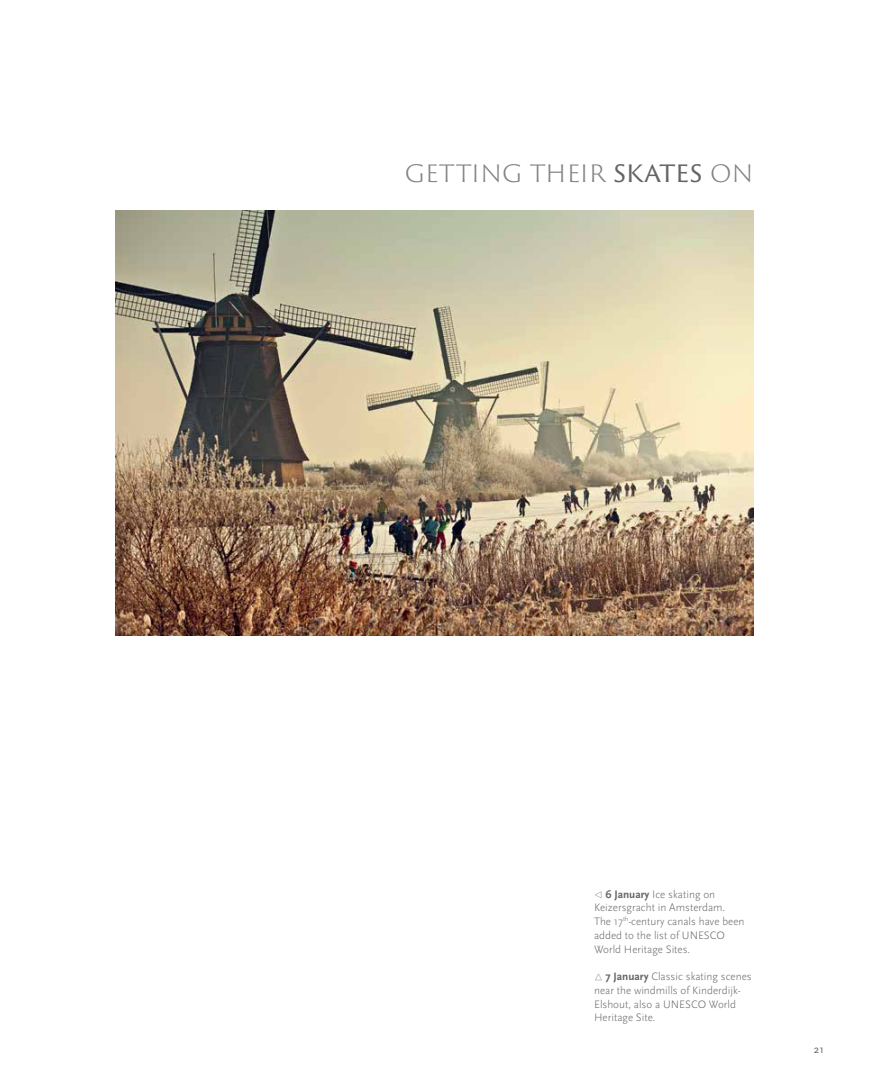
<style>
.page{position:relative;width:869px;height:1088px;background:#fff}
.page>*{position:absolute;margin:0;border:0;box-sizing:border-box;transform-origin:0 0}
.t1{font:300 27.5px "Trajan Sans Pro";color:#808284}
.t2{font:300 11.25px/13.8px "Scala Sans Pro";color:#626466}
.t3{font:11.25px "Scala Sans Pro";color:#626466}
.s1{font-weight:400;color:#626466}
.s2{font-family:"Scala Pro";font-weight:700;font-size:13.75px}
.s3{font-weight:700}
</style>
<div class="page">
<img style="left:115px;top:210px;width:638px;height:425px">
<h1 class="t1" style="left:405px;top:153px;width:350px">GETTING THEIR <span class="s1">SKATES</span> ON</h1>
<p class="t2" style="left:594px;top:887px;width:152px"><span class="s2">◃</span> <span class="s3">6 January</span> Ice skating on<br>Keizersgracht in Amsterdam.<br>The 17<sup>th</sup>-century canals have been added to the list of UNESCO<br>World Heritage Sites.</p>
<p class="t2" style="left:594px;top:969px;width:159px"><span class="s2">▵</span> <span class="s3">7 January</span> Classic skating scenes near the windmills of Kinderdijk-<br>Elshout, also a UNESCO World<br>Heritage Site.</p>
<p class="t3" style="left:813px;top:1043px;width:11px">21</p>
</div>
